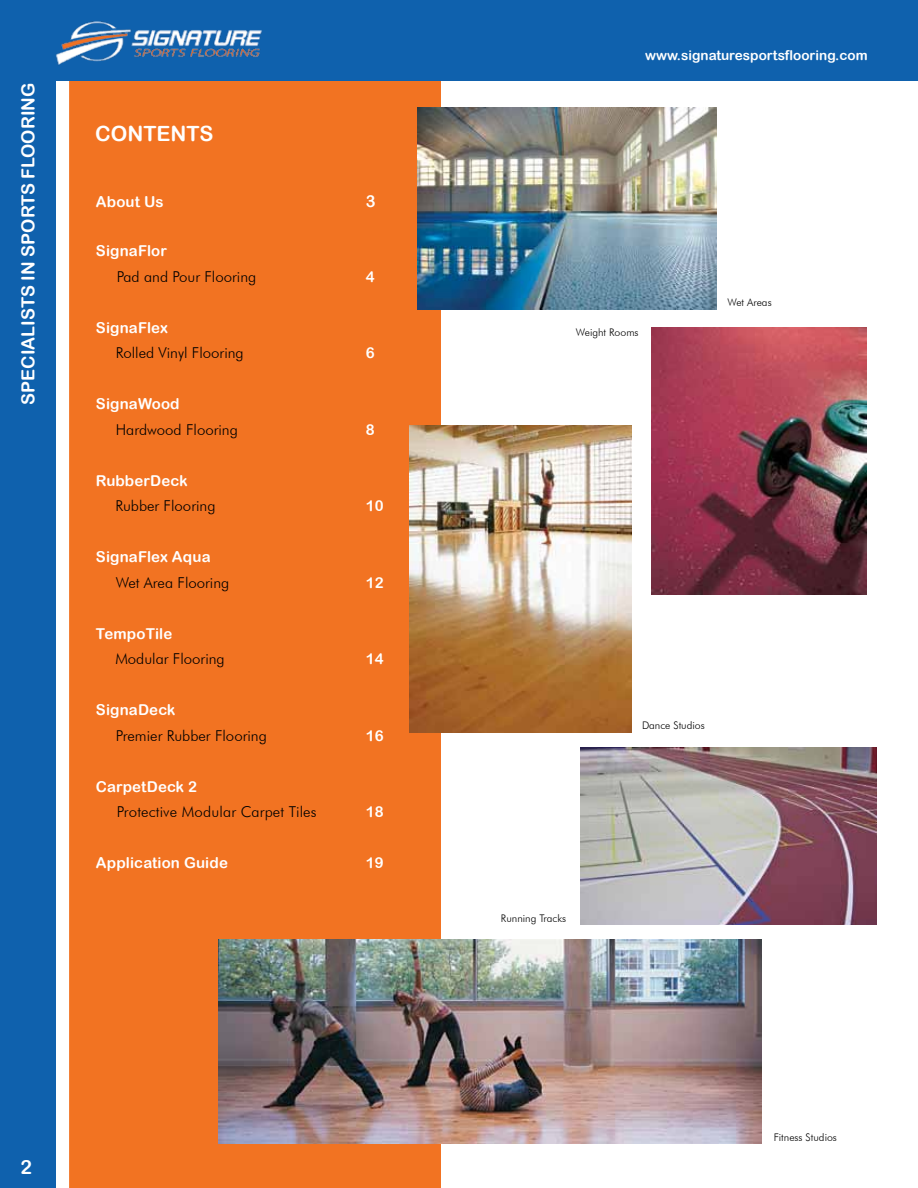
<style>
.page{position:relative;width:918px;height:1188px;background:#fff}
.page>*{position:absolute;margin:0;border:0;box-sizing:border-box;transform-origin:0 0}
.t1{font:21px "Arial Rounded MT Bold";color:#fff}
.t2{font:19.5px "Arial Rounded MT Bold";color:#fff}
.t3{font:18px "Arial Rounded MT Bold";color:#fff}
.t4{font:16.5px "Arial Rounded MT Bold";color:#fff}
.t5{font:300 15px "Futura BT";color:#000}
.t6{font:15px "Arial Rounded MT Bold";letter-spacing:.01em;color:#fff}
.t7{font:13.5px "Arial Rounded MT Bold";color:#fff}
.t8{font:300 10.5px "Futura BT";color:#000}
</style>
<div class="page">
<div style="left:69px;top:81px;width:372px;height:1107px;background:#f27322"></div>
<div style="left:0;top:0;width:918px;height:81px;background:#0f61ad"></div>
<div style="left:0;top:0;width:55px;height:1188px;background:#0f61ad"></div>
<img style="left:55px;top:21px;width:207px;height:44px">
<img style="left:218px;top:940px;width:544px;height:204px">
<img style="left:410px;top:425px;width:222px;height:308px">
<img style="left:580px;top:748px;width:296px;height:177px">
<img style="left:417px;top:107px;width:300px;height:202px">
<img style="left:651px;top:328px;width:215px;height:267px">
<p class="t3" style="left:17px;top:405px;width:323px;rotate:-90deg">SPECIALISTS IN SPORTS FLOORING</p>
<h1 class="t1" style="left:95px;top:121px;width:120px">CONTENTS</h1>
<p class="t6" style="left:96px;top:193px;width:69px">About Us</p>
<p class="t4" style="left:366px;top:191px;width:11px">3</p>
<p class="t6" style="left:96px;top:242px;width:73px">SignaFlor</p>
<p class="t5" style="left:117px;top:268px;width:141px">Pad and Pour Flooring</p>
<p class="t6" style="left:366px;top:268px;width:10px">4</p>
<p class="t6" style="left:96px;top:319px;width:74px">SignaFlex</p>
<p class="t5" style="left:116px;top:344px;width:129px">Rolled Vinyl Flooring</p>
<p class="t6" style="left:366px;top:344px;width:10px">6</p>
<p class="t6" style="left:96px;top:395px;width:85px">SignaWood</p>
<p class="t5" style="left:116px;top:421px;width:124px">Hardwood Flooring</p>
<p class="t6" style="left:366px;top:421px;width:10px">8</p>
<p class="t6" style="left:96px;top:472px;width:93px">RubberDeck</p>
<p class="t5" style="left:115px;top:497px;width:102px">Rubber Flooring</p>
<p class="t6" style="left:366px;top:497px;width:19px">10</p>
<p class="t6" style="left:96px;top:548px;width:116px">SignaFlex Aqua</p>
<p class="t5" style="left:116px;top:574px;width:115px">Wet Area Flooring</p>
<p class="t6" style="left:366px;top:574px;width:19px">12</p>
<p class="t6" style="left:96px;top:625px;width:78px">TempoTile</p>
<p class="t5" style="left:115px;top:650px;width:111px">Modular Flooring</p>
<p class="t6" style="left:366px;top:650px;width:19px">14</p>
<p class="t6" style="left:96px;top:701px;width:81px">SignaDeck</p>
<p class="t5" style="left:116px;top:727px;width:153px">Premier Rubber Flooring</p>
<p class="t6" style="left:366px;top:727px;width:19px">16</p>
<p class="t6" style="left:96px;top:778px;width:103px">CarpetDeck 2</p>
<p class="t5" style="left:117px;top:803px;width:201px">Protective Modular Carpet Tiles</p>
<p class="t6" style="left:366px;top:803px;width:19px">18</p>
<p class="t6" style="left:96px;top:854px;width:134px">Application Guide</p>
<p class="t6" style="left:366px;top:854px;width:19px">19</p>
<h2 class="t2" style="left:20px;top:1156px;width:13px">2</h2>
<p class="t7" style="left:645px;top:47px;width:224px">www.signaturesportsflooring.com</p>
<p class="t8" style="left:576px;top:326px;width:64px">Weight Rooms</p>
<p class="t8" style="left:728px;top:296px;width:46px">Wet Areas</p>
<p class="t8" style="left:501px;top:912px;width:67px">Running Tracks</p>
<p class="t8" style="left:642px;top:719px;width:64px">Dance Studios</p>
<p class="t8" style="left:774px;top:1131px;width:64px">Fitness Studios</p>
</div>
